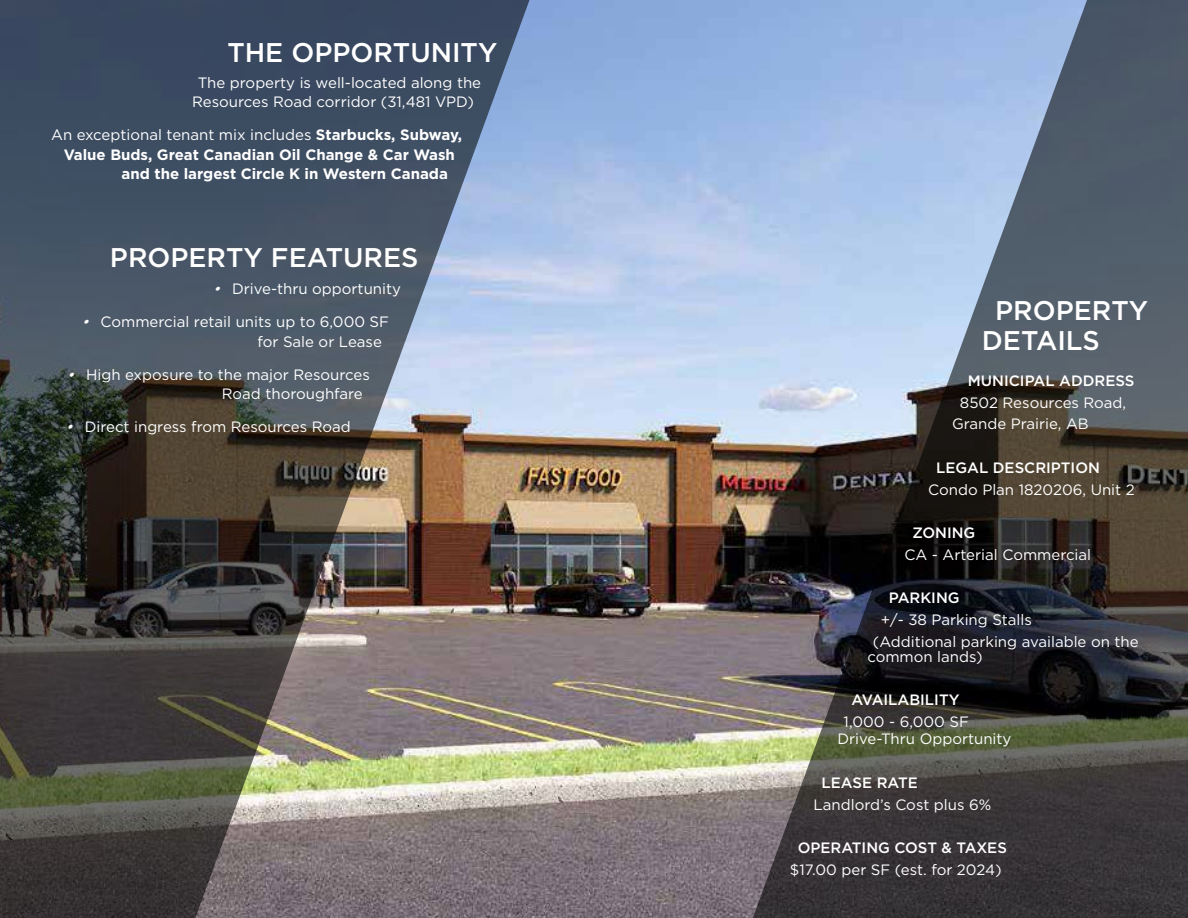
<style>
.page{position:relative;width:1188px;height:918px;background:#fff}
.page>*{position:absolute;margin:0;border:0;box-sizing:border-box;transform-origin:0 0}
.t1{font:500 27px "Gotham";color:#fff}
.Body_Text_-_Bullet{font:15px/19.5px "Gotham";color:#fff}
.Body_Text_-_Bullet-2{font:500 15px "Gotham";color:#fff}
.Body_Text_-_Bullet-3{font:700 15px "Gotham";color:#fff}
.s1{font-weight:700}
.s2{font-style:italic}
</style>
<div class="page">
<img style="left:539px;top:0;width:195px;height:918px">
<img style="left:0;top:0;width:539px;height:918px">
<svg style="left:734px;top:0;width:454px;height:918px;background:#616873"></svg>
<p class="t1" style="left:227px;top:35px;width:272px">THE OPPORTUNITY</p>
<p class="Body_Text_-_Bullet" style="left:192px;top:72px;width:291px;text-align:center">The property is well-located along the<br>Resources Road corridor (31,481 VPD)</p>
<p class="Body_Text_-_Bullet" style="left:51px;top:125px;width:412px">An exceptional tenant mix includes <span class="s1">Starbucks, Subway,</span></p>
<p class="Body_Text_-_Bullet-3" style="left:64px;top:145px;width:393px">Value Buds, Great Canadian Oil Change &amp; Car Wash</p>
<p class="Body_Text_-_Bullet-3" style="left:122px;top:164px;width:328px">and the largest Circle K in Western Canada</p>
<p class="t1" style="left:110px;top:240px;width:310px">PROPERTY FEATURES</p>
<p class="Body_Text_-_Bullet" style="left:213px;top:279px;width:190px"><span class="s2">•</span> Drive-thru opportunity</p>
<p class="Body_Text_-_Bullet" style="left:257px;top:312px;width:133px;text-indent:-176px"><span class="s2">•</span> Commercial retail units up to 6,000 SF for Sale or Lease</p>
<p class="Body_Text_-_Bullet" style="left:222px;top:365px;width:150px;text-indent:-155px"><span class="s2">•</span> High exposure to the major Resources<br>Road thoroughfare</p>
<p class="Body_Text_-_Bullet" style="left:65px;top:417px;width:287px"><span class="s2">•</span> Direct ingress from Resources Road</p>
<p class="t1" style="left:995px;top:293px;width:154px">PROPERTY</p>
<p class="t1" style="left:982px;top:323px;width:120px">DETAILS</p>
<p class="Body_Text_-_Bullet-2" style="left:968px;top:371px;width:168px">MUNICIPAL ADDRESS</p>
<p class="Body_Text_-_Bullet" style="left:960px;top:392px;width:168px">8502 Resources Road,</p>
<p class="Body_Text_-_Bullet" style="left:952px;top:414px;width:138px">Grande Prairie, AB</p>
<p class="Body_Text_-_Bullet-2" style="left:936px;top:458px;width:165px">LEGAL DESCRIPTION</p>
<p class="Body_Text_-_Bullet" style="left:928px;top:479px;width:208px">Condo Plan 1820206, Unit 2</p>
<p class="Body_Text_-_Bullet-2" style="left:912px;top:523px;width:64px">ZONING</p>
<p class="Body_Text_-_Bullet" style="left:905px;top:545px;width:188px">CA - Arterial Commercial</p>
<p class="Body_Text_-_Bullet-2" style="left:889px;top:588px;width:72px">PARKING</p>
<p class="Body_Text_-_Bullet" style="left:881px;top:610px;width:153px">+/- 38 Parking Stalls</p>
<p class="Body_Text_-_Bullet" style="left:867px;top:634px;width:273px;line-height:15px;text-indent:5px">(Additional parking available on the common lands)</p>
<p class="Body_Text_-_Bullet-2" style="left:852px;top:690px;width:109px">AVAILABILITY</p>
<p class="Body_Text_-_Bullet" style="left:844px;top:712px;width:127px">1,000 - 6,000 SF</p>
<p class="Body_Text_-_Bullet" style="left:837px;top:729px;width:176px">Drive-Thru Opportunity</p>
<p class="Body_Text_-_Bullet-2" style="left:822px;top:773px;width:98px">LEASE RATE</p>
<p class="Body_Text_-_Bullet" style="left:814px;top:794px;width:179px">Landlord’s Cost plus 6%</p>
<p class="Body_Text_-_Bullet-2" style="left:798px;top:838px;width:211px">OPERATING COST &amp; TAXES</p>
<p class="Body_Text_-_Bullet" style="left:790px;top:860px;width:213px">$17.00 per SF (est. for 2024)</p>
</div>
